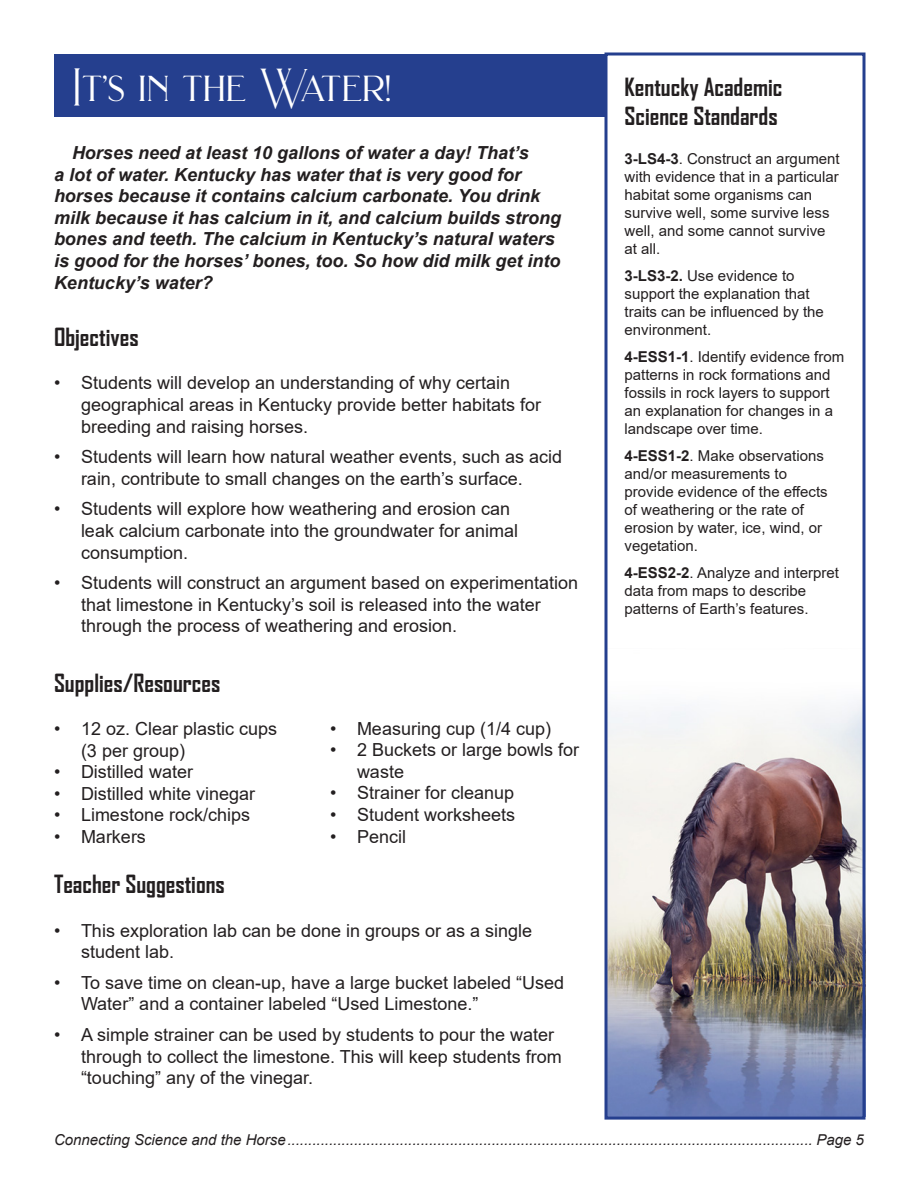
<style>
.page{position:relative;width:918px;height:1188px;background:#fff}
.page>*{position:absolute;margin:0;border:0;box-sizing:border-box;transform-origin:0 0}
.t1{font:36px "Brilon";color:#fff}
.t2{font:700 24px/28.8px "Agency FB";color:#231f20}
.t3{font:18px/21.6px "Arial";color:#231f20}
.t4{font:italic 700 18px/21.6px "Arial";color:#231f20}
.t5{font:15px/18px "Arial";color:#231f20}
.t6{font:italic 15px "Arial";color:#231f20}
.s1{font-weight:700}
</style>
<div class="page">
<img style="left:608px;top:702px;width:254px;height:414px">
<div style="left:54px;top:54px;width:550px;height:63px;background:#253f8e"></div>
<div style="left:604px;top:52px;width:262px;height:1068px;border:3px solid #253f8e"></div>
<p class="t1" style="left:72px;top:68px;width:321px">It’s in the Water!</p>
<p class="t4" style="left:54px;top:142px;width:509px;text-indent:18px">Horses need at least 10 gallons of water a day! That’s<br>a lot of water. Kentucky has water that is very good for horses because it contains calcium carbonate. You drink milk because it has calcium in it, and calcium builds strong bones and teeth. The calcium in Kentucky’s natural waters is good for the horses’ bones, too. So how did milk get into Kentucky’s water?</p>
<p class="t2" style="left:54px;top:322px;width:86px">Objectives</p>
<p class="t3" style="left:81px;top:372px;width:462px;text-indent:-27px">• Students will develop an understanding of why certain geographical areas in Kentucky provide better habitats for breeding and raising horses.</p>
<p class="t3" style="left:81px;top:446px;width:483px;text-indent:-27px">• Students will learn how natural weather events, such as acid rain, contribute to small changes on the earth’s surface.</p>
<p class="t3" style="left:81px;top:498px;width:439px;text-indent:-27px">• Students will explore how weathering and erosion can leak calcium carbonate into the groundwater for animal consumption.</p>
<p class="t3" style="left:81px;top:572px;width:499px;text-indent:-27px">• Students will construct an argument based on experimentation that limestone in Kentucky’s soil is released into the water through the process of weathering and erosion.</p>
<p class="t2" style="left:54px;top:668px;width:168px">Supplies/Resources</p>
<p class="t3" style="left:81px;top:718px;width:198px;text-indent:-27px">• 12 oz. Clear plastic cups (3 per group)</p>
<p class="t3" style="left:54px;top:761px;width:141px">• Distilled water</p>
<p class="t3" style="left:54px;top:782px;width:203px">• Distilled white vinegar</p>
<p class="t3" style="left:54px;top:804px;width:198px">• Limestone rock/chips</p>
<p class="t3" style="left:54px;top:826px;width:93px">• Markers</p>
<p class="t2" style="left:54px;top:869px;width:172px">Teacher Suggestions</p>
<p class="t3" style="left:81px;top:919px;width:453px;text-indent:-27px">• This exploration lab can be done in groups or as a single student lab.</p>
<p class="t3" style="left:81px;top:971px;width:485px;text-indent:-27px">• To save time on clean-up, have a large bucket labeled “Used<br>Water” and a container labeled “Used Limestone.”</p>
<p class="t3" style="left:81px;top:1024px;width:482px;text-indent:-27px">• A simple strainer can be used by students to pour the water through to collect the limestone. This will keep students from “touching” any of the vinegar.</p>
<p class="t3" style="left:330px;top:717px;width:223px">• Measuring cup (1/4 cup)</p>
<p class="t3" style="left:357px;top:739px;width:224px;text-indent:-27px">• 2 Buckets or large bowls for waste</p>
<p class="t3" style="left:330px;top:782px;width:186px">• Strainer for cleanup</p>
<p class="t3" style="left:330px;top:804px;width:187px">• Student worksheets</p>
<p class="t3" style="left:330px;top:825px;width:78px">• Pencil</p>
<p class="t2" style="left:625px;top:72px;width:159px">Kentucky Academic<br>Science Standards</p>
<p class="t5" style="left:625px;top:150px;width:217px"><span class="s1">3-LS4-3</span>. Construct an argument with evidence that in a particular habitat some organisms can survive well, some survive less well, and some cannot survive at all.</p>
<p class="t5" style="left:625px;top:267px;width:201px"><span class="s1">3-LS3-2.</span> Use evidence to support the explanation that traits can be influenced by the environment.</p>
<p class="t5" style="left:625px;top:348px;width:221px"><span class="s1">4-ESS1-1</span>. Identify evidence from patterns in rock formations and fossils in rock layers to support an explanation for changes in a landscape over time.</p>
<p class="t5" style="left:625px;top:447px;width:205px"><span class="s1">4-ESS1-2</span>. Make observations and/or measurements to provide evidence of the effects of weathering or the rate of erosion by water, ice, wind, or vegetation.</p>
<p class="t5" style="left:625px;top:564px;width:216px"><span class="s1">4-ESS2-2</span>. Analyze and interpret data from maps to describe patterns of Earth’s features.</p>
<p class="t6" style="left:54px;top:1130px;width:811px">Connecting Science and the Horse.............................................................................................................................. Page 5</p>
</div>
